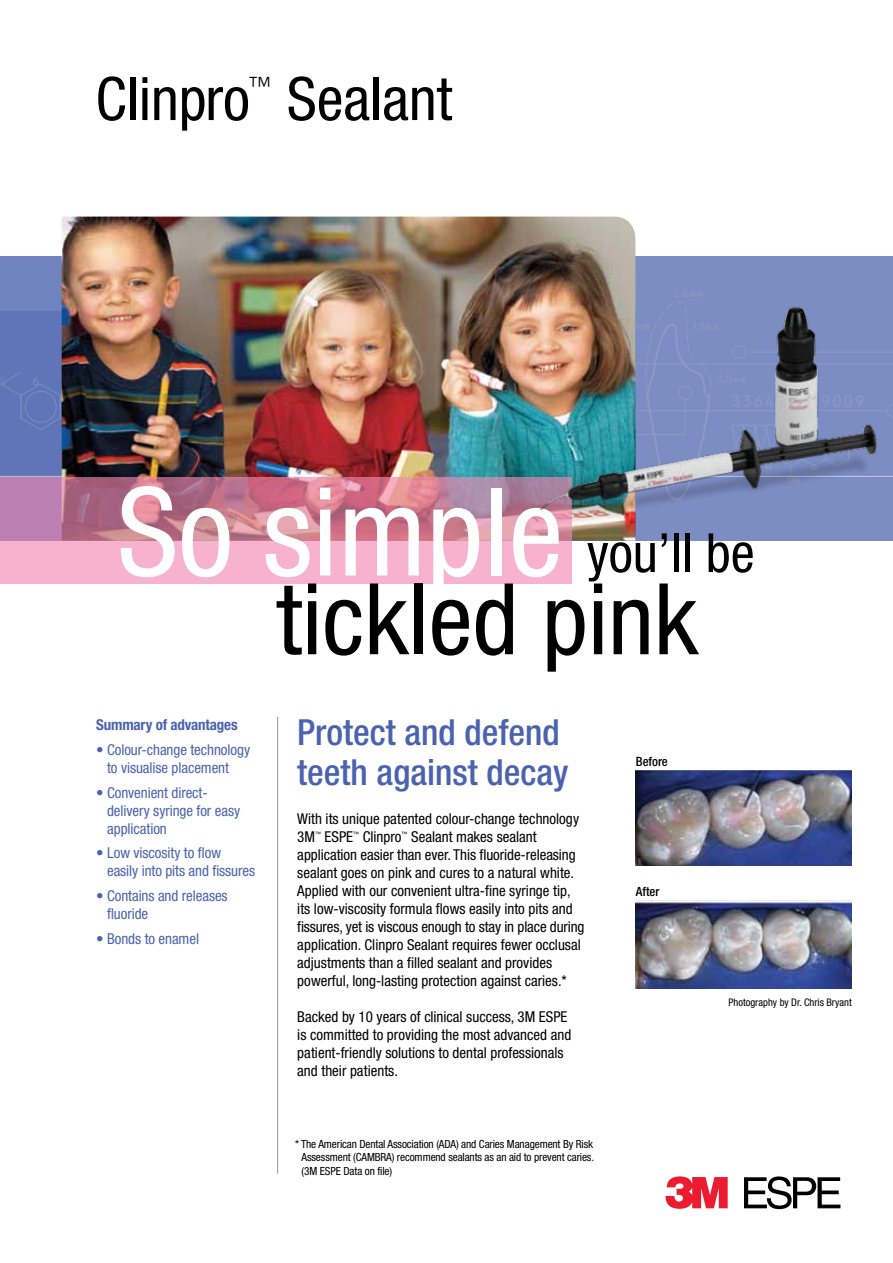
<style>
.page{position:relative;width:893px;height:1263px;background:#fff}
.page>*{position:absolute;margin:0;border:0;box-sizing:border-box;transform-origin:0 0}
.t1{font:condensed 123px "Helvetica Neue";color:#fff}
.t2{font:condensed 99px "Helvetica Neue";color:#000}
.t3{font:condensed 60px "Helvetica Neue";color:#000}
.t4{font:condensed 54px "Helvetica Neue";color:#000}
.t5{font:500 condensed 36px/40.5px "Helvetica Neue";color:#4b63ae}
.t6{font:300 condensed 24px "Helvetica Neue";color:#000}
.t7{font:condensed 15px/18px "Helvetica Neue";color:#000}
.t8{font:condensed 15px/18px "Helvetica Neue";letter-spacing:-.005em;color:#4b63ae}
.t9{font:700 condensed 15px "Helvetica Neue";letter-spacing:-.01em;color:#4b63ae}
.t10{font:500 condensed 12.75px "Helvetica Neue";color:#000}
.t11{font:condensed 11.25px/13.5px "Helvetica Neue";letter-spacing:-.01em;color:#000;text-align:justify}
.t12{font:condensed 10.5px "Helvetica Neue";color:#000}
.t13{font:condensed 6px "Helvetica Neue";color:#000}
</style>
<div class="page">
<img style="left:636px;top:770px;width:215px;height:96px">
<img style="left:636px;top:902px;width:215px;height:86px">
<div style="left:0;top:256px;width:893px;height:285px;background:#7b8dc3"></div>
<svg style="left:0;top:256px;width:62px;height:220px;fill:#6075b7"></svg>
<hr style="left:0;top:476px;width:893px;height:1px;background:#fff">
<hr style="left:277px;top:717px;width:1px;height:457px;background:#939598">
<svg style="left:665px;top:1176px;width:63px;height:33px"></svg>
<svg style="left:744px;top:1176px;width:96px;height:33px"></svg>
<img style="left:62px;top:217px;width:573px;height:324px">
<svg style="left:0;top:477px;width:572px;height:106px"></svg>
<img style="left:527px;top:293px;width:363px;height:244px">
<h3 class="t3" style="left:95px;top:64px;width:156px">Clinpro</h3>
<h3 class="t6" style="left:249px;top:71px;width:25px">™</h3>
<h3 class="t3" style="left:287px;top:64px;width:167px">Sealant</h3>
<h1 class="t1" style="left:117px;top:461px;width:448px">So simple</h1>
<h3 class="t4" style="left:587px;top:522px;width:169px">you’ll be</h3>
<h2 class="t2" style="left:276px;top:562px;width:423px">tickled pink</h2>
<p class="t9" style="left:96px;top:715px;width:143px">Summary of advantages</p>
<p class="t8" style="left:107px;top:740px;width:145px;text-indent:-11px">• Colour-change technology to visualise placement</p>
<p class="t8" style="left:107px;top:783px;width:135px;text-indent:-11px">• Convenient direct&shy;delivery syringe for easy application</p>
<p class="t8" style="left:107px;top:844px;width:150px;text-indent:-11px">• Low viscosity to flow easily into pits and fissures</p>
<p class="t8" style="left:107px;top:886px;width:122px;text-indent:-11px">• Contains and releases fluoride</p>
<p class="t8" style="left:96px;top:929px;width:104px">• Bonds to enamel</p>
<h3 class="t5" style="left:297px;top:711px;width:273px">Protect and defend teeth against decay</h3>
<p class="t7" style="left:297px;top:810px;width:283px">With its unique patented colour-change technology<br>3M</p>
<p class="t7" style="left:297px;top:828px;width:289px;text-indent:114px">Sealant makes sealant application easier than ever. This fluoride-releasing sealant goes on pink and cures to a natural white.<br>Applied with our convenient ultra-fine syringe tip, its low-viscosity formula flows easily into pits and fissures, yet is viscous enough to stay in place during application. Clinpro Sealant requires fewer occlusal adjustments than a filled sealant and provides powerful, long-lasting protection against caries.*</p>
<p class="t7" style="left:297px;top:1008px;width:275px">Backed by 10 years of clinical success, 3M ESPE is committed to providing the most advanced and patient-friendly solutions to dental professionals and their patients.</p>
<p class="t13" style="left:315px;top:830px;width:7px">™</p>
<p class="t7" style="left:325px;top:828px;width:30px">ESPE</p>
<p class="t13" style="left:353px;top:830px;width:7px">™</p>
<p class="t7" style="left:363px;top:828px;width:40px">Clinpro</p>
<p class="t13" style="left:402px;top:830px;width:7px">™</p>
<p class="t11" style="left:302px;top:1137px;width:294px;text-indent:-6px">* The American Dental Association (ADA) and Caries Management By Risk Assessment (CAMBRA) recommend sealants as an aid to prevent caries. (3M ESPE Data on file)</p>
<p class="t10" style="left:636px;top:754px;width:34px">Before</p>
<p class="t10" style="left:636px;top:884px;width:25px">After</p>
<p class="t12" style="left:728px;top:996px;width:125px">Photography by Dr. Chris Bryant</p>
</div>
